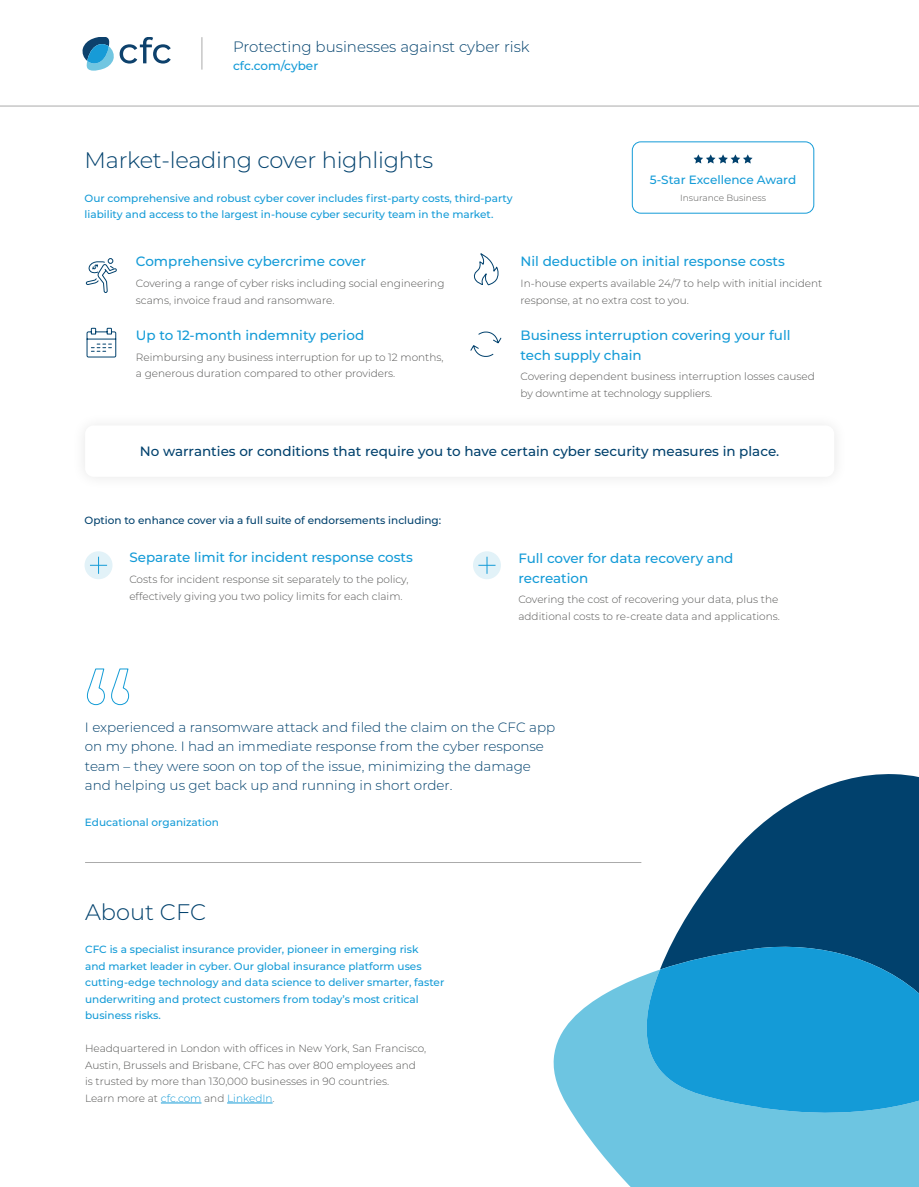
<style>
.page{position:relative;width:919px;height:1187px;background:#fff}
.page>*{position:absolute;margin:0;border:0;box-sizing:border-box;transform-origin:0 0}
.Heading{font:300 22.5px "Montserrat";letter-spacing:-.01em;color:#01416d}
.t1{font:300 15px "Montserrat";color:#01416d}
.Heading-2{font:300 13.5px/19.5px "Montserrat";color:#01416d}
.Intro{font:500 13.5px/19.5px "Montserrat";color:#149bd7}
.Intro-2{font:500 13.5px "Montserrat";color:#01416d}
.Body{font:500 13.5px "Montserrat";color:#149bd7}
.Body-2{font:500 12px "Montserrat";color:#149bd7}
.Body-3{font:300 10.5px/16.5px "Montserrat";color:#575756}
.Body-4{font:500 10.5px/16.5px "Montserrat";color:#149bd7}
.Intro-3{font:300 10.5px/16.5px "Montserrat";color:#575756}
.Body-5{font:500 10.5px "Montserrat";color:#01416d}
.Heading-3{font:500 10.5px "Montserrat";color:#149bd7}
.Body-6{font:300 9px "Montserrat";color:#575756}
.s1{color:#149bd7}
</style>
<div class="page">
<svg style="left:82px;top:37px;width:89px;height:33px"></svg>
<hr style="left:202px;top:37px;width:1px;height:33px;background:#ababab">
<hr style="left:0;top:106px;width:918px;height:1px;background:#ababab">
<hr style="left:161px;top:1102px;width:40px;height:1px;background:#149bd7">
<hr style="left:227px;top:1102px;width:45px;height:1px;background:#149bd7">
<hr style="left:85px;top:862px;width:556px;height:1px;background:#ababab">
<div style="left:71px;top:411px;width:776px;height:79px;background:#fbfbfb"></div>
<div style="left:85px;top:425px;width:749px;height:52px;background:#fff;border-radius:9px"></div>
<svg style="left:674px;top:774px;width:244px;height:164px;fill:#01416d"></svg>
<svg style="left:553px;top:977px;width:365px;height:209px;fill:#6dc5e1"></svg>
<svg style="left:640px;top:938px;width:278px;height:178px;background:#2098ce"></svg>
<div style="left:632px;top:142px;width:182px;height:71px;border:1px solid #149bd7;border-radius:9px"></div>
<svg style="left:693px;top:154px;width:59px;height:9px"></svg>
<svg style="left:86px;top:327px;width:30px;height:31px"></svg>
<svg style="left:86px;top:258px;width:31px;height:35px"></svg>
<div style="left:85px;top:551px;width:27px;height:28px;background:#e2f2f8;border-radius:50%"></div>
<svg style="left:90px;top:556px;width:17px;height:17px"></svg>
<div style="left:473px;top:551px;width:28px;height:28px;background:#e2f2f8;border-radius:50%"></div>
<svg style="left:478px;top:556px;width:17px;height:17px"></svg>
<svg style="left:470px;top:331px;width:32px;height:26px"></svg>
<svg style="left:473px;top:254px;width:26px;height:31px"></svg>
<svg style="left:87px;top:668px;width:42px;height:37px"></svg>
<h2 class="t1" style="left:233px;top:36px;width:298px">Protecting businesses against cyber risk</h2>
<p class="Body-2" style="left:233px;top:57px;width:87px">cfc.com/cyber</p>
<p class="Heading" style="left:85px;top:145px;width:350px">Market-leading cover highlights</p>
<p class="Body-4" style="left:85px;top:189px;width:429px">Our comprehensive and robust cyber cover includes first-party costs, third-party liability and access to the largest in-house cyber security team in the market.</p>
<p class="Body-2" style="left:650px;top:172px;width:148px">5-Star Excellence Award</p>
<p class="Body-6" style="left:680px;top:191px;width:87px">Insurance Business</p>
<p class="Body" style="left:136px;top:252px;width:231px">Comprehensive cybercrime cover</p>
<p class="Body-3" style="left:136px;top:275px;width:310px">Covering a range of cyber risks including social engineering scams, invoice fraud and ransomware.</p>
<p class="Intro" style="left:136px;top:324px;width:230px">Up to 12-month indemnity period</p>
<p class="Body-3" style="left:136px;top:348px;width:309px">Reimbursing any business interruption for up to 12 months, a generous duration compared to other providers.</p>
<p class="Intro" style="left:520px;top:251px;width:266px">Nil deductible on initial response costs</p>
<p class="Body-3" style="left:520px;top:275px;width:303px">In-house experts available 24/7 to help with initial incident response, at no extra cost to you.</p>
<p class="Intro" style="left:520px;top:325px;width:271px">Business interruption covering your full tech supply chain</p>
<p class="Body-3" style="left:520px;top:368px;width:296px">Covering dependent business interruption losses caused</p>
<p class="Body-3" style="left:520px;top:384px;width:193px">by downtime at technology suppliers.</p>
<p class="Intro-2" style="left:140px;top:441px;width:640px">No warranties or conditions that require you to have certain cyber security measures in place.</p>
<p class="Body-5" style="left:85px;top:513px;width:358px">Option to enhance cover via a full suite of endorsements including:</p>
<p class="Intro" style="left:129px;top:547px;width:285px">Separate limit for incident response costs</p>
<p class="Intro-3" style="left:129px;top:571px;width:281px">Costs for incident response sit separately to the policy, effectively giving you two policy limits for each claim.</p>
<p class="Intro" style="left:518px;top:548px;width:216px">Full cover for data recovery and recreation</p>
<p class="Body-3" style="left:518px;top:591px;width:263px">Covering the cost of recovering your data, plus the additional costs to re-create data and applications.</p>
<p class="Heading-2" style="left:85px;top:716px;width:472px">I experienced a ransomware attack and filed the claim on the CFC app on my phone. I had an immediate response from the cyber response team – they were soon on top of the issue, minimizing the damage and helping us get back up and running in short order.</p>
<p class="Heading-3" style="left:85px;top:815px;width:135px">Educational organization</p>
<p class="Heading" style="left:85px;top:896px;width:123px">About CFC</p>
<p class="Body-4" style="left:85px;top:940px;width:361px">CFC is a specialist insurance provider, pioneer in emerging risk<br>and market leader in cyber. Our global insurance platform uses cutting-edge technology and data science to deliver smarter, faster underwriting and protect customers from today’s most critical business risks.</p>
<p class="Body-3" style="left:85px;top:1039px;width:342px">Headquartered in London with offices in New York, San Francisco, Austin, Brussels and Brisbane, CFC has over 800 employees and is trusted by more than 130,000 businesses in 90 countries.<br>Learn more at <span class="s1">cfc.com</span> and <span class="s1">LinkedIn</span>.</p>
</div>
